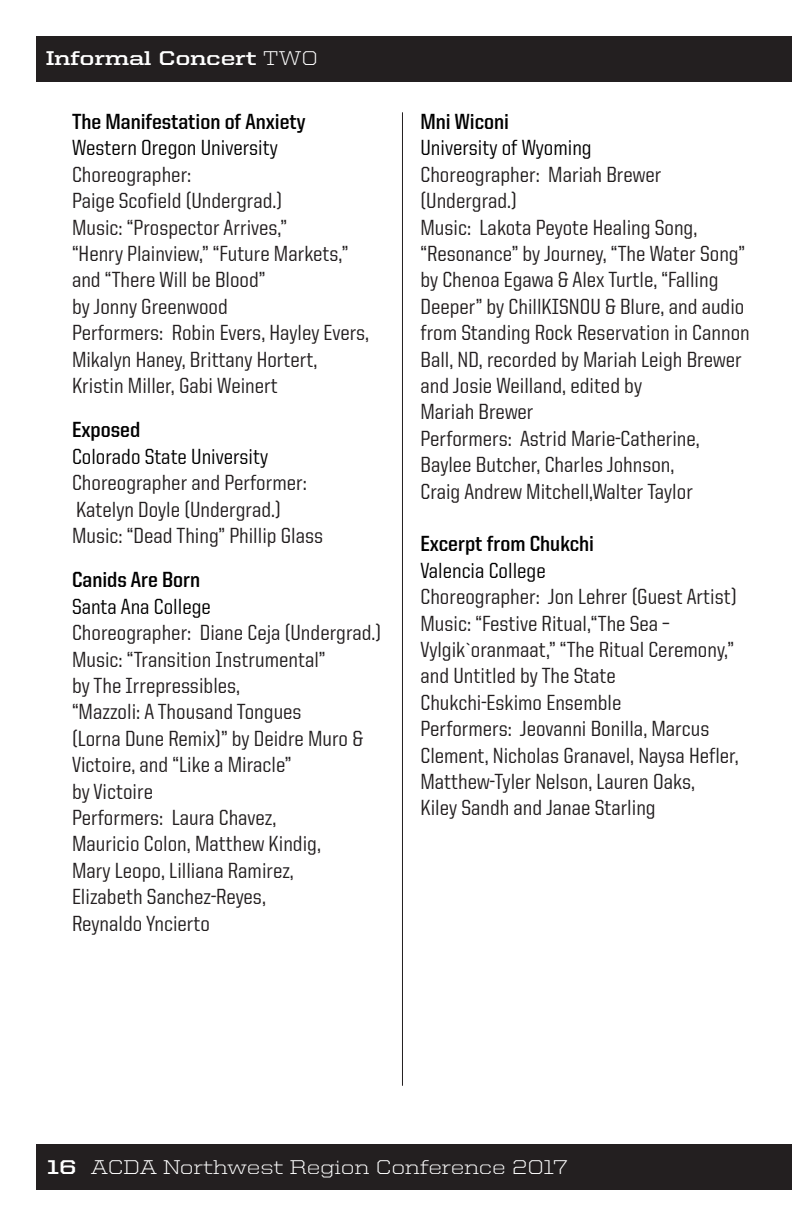
<style>
.page{position:relative;width:792px;height:1224px;background:#fff}
.page>*{position:absolute;margin:0;border:0;box-sizing:border-box;transform-origin:0 0}
.t1{font:500 22px/26.4px "United Sans Semi Cond";color:#231f20}
.Normal__Web{font:500 22px "United Sans Semi Cond";color:#000}
.Normal__Web-2{font:700 22px "United Sans Semi Cond";color:#000}
.t2{font:300 20px "United Serif Semi Ext";color:#fff}
.t3{font:700 20px "United Serif Semi Ext";color:#fff}
.s1{font-weight:300}
.s2{font-weight:700}
</style>
<div class="page">
<div style="left:36px;top:1144px;width:756px;height:46px;background:#231f20"></div>
<div style="left:36px;top:36px;width:756px;height:45px;background:#231f20"></div>
<hr style="left:402px;top:112px;width:1px;height:974px;background:#231f20">
<p class="t3" style="left:46px;top:47px;width:274px">Informal Concert <span class="s1">TWO</span></p>
<p class="Normal__Web-2" style="left:72px;top:110px;width:235px">The Manifestation of Anxiety</p>
<p class="Normal__Web" style="left:72px;top:136px;width:207px">Western Oregon University</p>
<p class="t1" style="left:72px;top:161px;width:212px">Choreographer:<br>Paige Scofield (Undergrad.)</p>
<p class="t1" style="left:72px;top:214px;width:278px">Music: “Prospector Arrives,”<br>“Henry Plainview,” “Future Markets,” and “There Will be Blood”<br>by Jonny Greenwood</p>
<p class="t1" style="left:72px;top:319px;width:299px">Performers: Robin Evers, Hayley Evers,<br>Mikalyn Haney, Brittany Hortert,<br>Kristin Miller, Gabi Weinert</p>
<p class="Normal__Web-2" style="left:72px;top:418px;width:70px">Exposed</p>
<p class="Normal__Web" style="left:72px;top:445px;width:198px">Colorado State University</p>
<p class="t1" style="left:72px;top:469px;width:236px">Choreographer and Performer:<br>Katelyn Doyle (Undergrad.)</p>
<p class="t1" style="left:72px;top:522px;width:253px">Music: “Dead Thing” Phillip Glass</p>
<p class="Normal__Web-2" style="left:72px;top:568px;width:130px">Canids Are Born</p>
<p class="Normal__Web" style="left:72px;top:595px;width:140px">Santa Ana College</p>
<p class="t1" style="left:72px;top:619px;width:311px">Choreographer: Diane Ceja (Undergrad.)</p>
<p class="t1" style="left:72px;top:646px;width:293px">Music: “Transition Instrumental”<br>by The Irrepressibles,<br>“Mazzoli: A Thousand Tongues<br>(Lorna Dune Remix)” by Deidre Muro &amp;<br>Victoire, and “Like a Miracle”<br>by Victoire</p>
<p class="t1" style="left:72px;top:804px;width:250px">Performers: Laura Chavez,<br>Mauricio Colon, Matthew Kindig,<br>Mary Leopo, Lilliana Ramirez,<br>Elizabeth Sanchez-Reyes,<br>Reynaldo Yncierto</p>
<p class="Normal__Web-2" style="left:420px;top:110px;width:90px">Mni Wiconi</p>
<p class="Normal__Web" style="left:420px;top:136px;width:173px">University of Wyoming</p>
<p class="t1" style="left:420px;top:161px;width:242px">Choreographer: Mariah Brewer (Undergrad.)</p>
<p class="t1" style="left:420px;top:214px;width:331px">Music: Lakota Peyote Healing Song, “Resonance” by Journey, “The Water Song” by Chenoa Egawa &amp; Alex Turtle, “Falling Deeper” by ChillKISNOU &amp; Blure, and audio from Standing Rock Reservation in Cannon Ball, ND, recorded by Mariah Leigh Brewer and Josie Weilland, edited by<br>Mariah Brewer</p>
<p class="t1" style="left:420px;top:425px;width:281px">Performers: Astrid Marie-Catherine,<br>Baylee Butcher, Charles Johnson,<br>Craig Andrew Mitchell,Walter Taylor</p>
<p class="Normal__Web-2" style="left:420px;top:532px;width:175px">Excerpt from Chukchi</p>
<p class="Normal__Web" style="left:420px;top:559px;width:127px">Valencia College</p>
<p class="t1" style="left:420px;top:583px;width:318px">Choreographer: Jon Lehrer (Guest Artist)</p>
<p class="t1" style="left:420px;top:610px;width:315px">Music: “Festive Ritual,“The Sea –<br>Vylgik`oranmaat,” “The Ritual Ceremony,” and Untitled by The State<br>Chukchi-Eskimo Ensemble</p>
<p class="t1" style="left:420px;top:715px;width:320px">Performers: Jeovanni Bonilla, Marcus Clement, Nicholas Granavel, Naysa Hefler, Matthew-Tyler Nelson, Lauren Oaks,<br>Kiley Sandh and Janae Starling</p>
<p class="t2" style="left:48px;top:1156px;width:522px"><span class="s2">16</span> ACDA Northwest Region Conference 2017</p>
</div>
